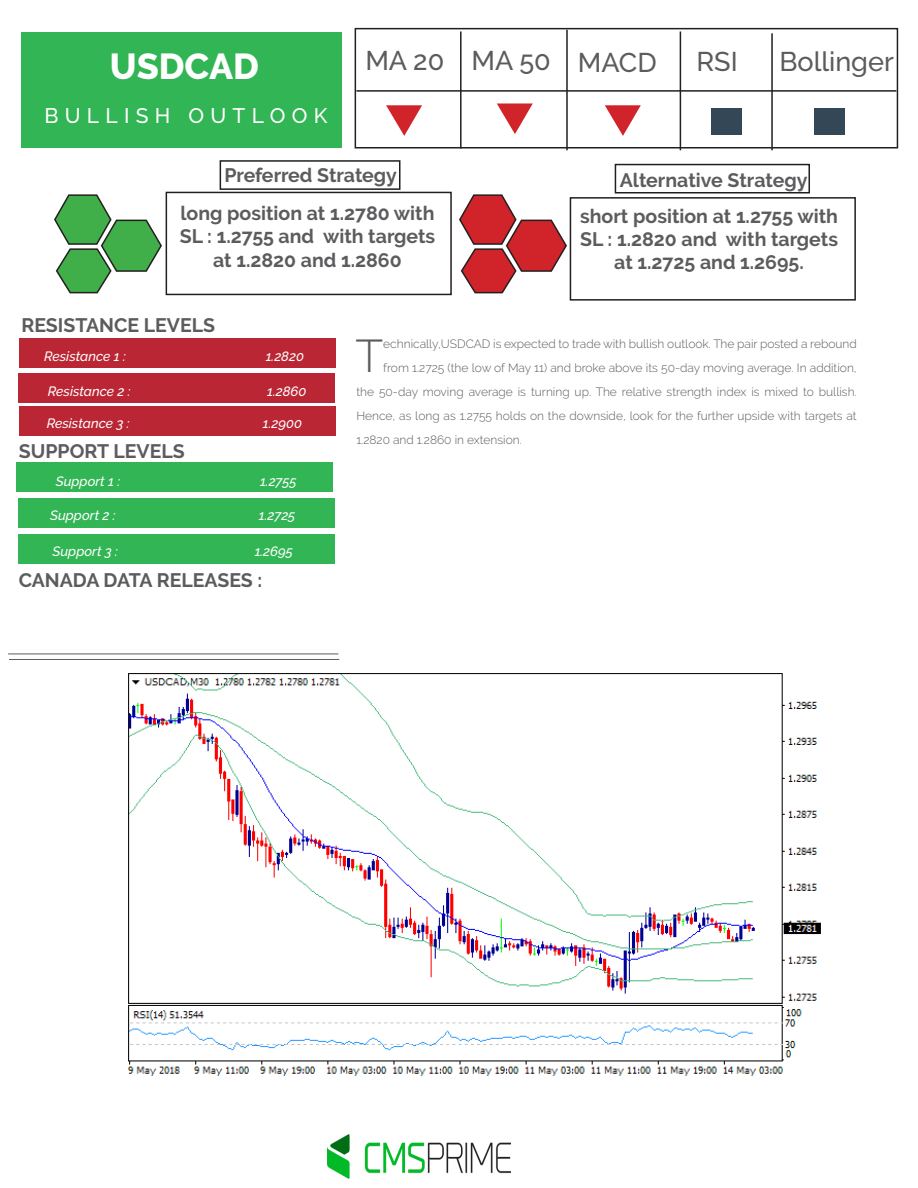
<style>
.page{position:relative;width:918px;height:1188px;background:#fff}
.page>*{position:absolute;margin:0;border:0;box-sizing:border-box;transform-origin:0 0}
.t1{font:300 45.75px "Raleway";color:#5c5c5f}
.t2{font:800 36px "Raleway";color:#fff}
.t3{font:500 27px "Raleway";color:#5c5c5f}
.t4{font:500 21px "Raleway";letter-spacing:.3em;color:#fff}
.t5{font:700 19.5px/23.4px "Raleway";color:#5c5c5f;text-align:center}
.t6{font:italic 500 13.5px "Raleway";color:#fff}
.t7{font:300 12px "Raleway";color:#5c5c5f}
</style>
<div class="page">
<div style="left:20px;top:338px;width:316px;height:29px;background:#ba2634"></div>
<div style="left:18px;top:374px;width:316px;height:29px;background:#ba2634"></div>
<div style="left:20px;top:406px;width:316px;height:29px;background:#ba2634"></div>
<div style="left:16px;top:463px;width:317px;height:29px;background:#32b554"></div>
<div style="left:18px;top:499px;width:317px;height:29px;background:#32b554"></div>
<div style="left:18px;top:535px;width:316px;height:29px;background:#32b554"></div>
<div style="left:22px;top:32px;width:320px;height:116px;background:#32b554"></div>
<img style="left:128px;top:673px;width:693px;height:403px">
<svg style="left:54px;top:194px;width:108px;height:100px"></svg>
<svg style="left:459px;top:194px;width:108px;height:100px"></svg>
<img style="left:327px;top:1134px;width:184px;height:45px">
<hr style="left:9px;top:659px;width:330px;height:1px;background:#5c5c5f">
<div style="left:355px;top:28px;width:543px;height:120px;border:2px solid #231f20"></div>
<hr style="left:356px;top:90px;width:540px;height:2px;background:#231f20">
<hr style="left:460px;top:32px;width:2px;height:116px;background:#231f20">
<hr style="left:566px;top:30px;width:2px;height:120px;background:#231f20">
<hr style="left:680px;top:32px;width:1px;height:118px;background:#231f20">
<hr style="left:771px;top:33px;width:2px;height:117px;background:#231f20">
<div style="left:711px;top:108px;width:31px;height:27px;background:#344757"></div>
<div style="left:220px;top:160px;width:180px;height:30px;border:2px solid #231f20"></div>
<div style="left:166px;top:192px;width:286px;height:103px;border:2px solid #231f20"></div>
<div style="left:615px;top:164px;width:195px;height:30px;border:2px solid #231f20"></div>
<div style="left:570px;top:197px;width:286px;height:104px;border:2px solid #231f20"></div>
<div style="left:814px;top:108px;width:31px;height:27px;background:#344757"></div>
<svg style="left:386px;top:105px;width:36px;height:31px"></svg>
<svg style="left:497px;top:104px;width:36px;height:30px"></svg>
<svg style="left:605px;top:105px;width:36px;height:31px"></svg>
<hr style="left:8px;top:654px;width:330px;height:1px;background:#5c5c5f">
<h2 class="t2" style="left:110px;top:45px;width:151px">USDCAD</h2>
<h3 class="t4" style="left:44px;top:103px;width:285px">BULLISH OUTLOOK</h3>
<h3 class="t3" style="left:365px;top:45px;width:293px">MA 20 MA 50 MACD</h3>
<h3 class="t3" style="left:697px;top:46px;width:43px">RSI</h3>
<h3 class="t3" style="left:779px;top:46px;width:116px">Bollinger</h3>
<h3 class="t5" style="left:180px;top:157px;width:256px;line-height:37.7px">Preferred Strategy<br>long position at 1.2780 with</h3>
<h3 class="t5" style="left:180px;top:225px;width:257px">SL : 1.2755 and with targets at 1.2820 and 1.2860</h3>
<h3 class="t5" style="left:22px;top:314px;width:195px">RESISTANCE LEVELS</h3>
<h3 class="t5" style="left:580px;top:162px;width:259px;line-height:35.8px">Alternative Strategy<br>short position at 1.2755 with</h3>
<h3 class="t5" style="left:580px;top:228px;width:259px">SL : 1.2820 and with targets at 1.2725 and 1.2695.</h3>
<p class="t6" style="left:44px;top:349px;width:83px">Resistance 1 :</p>
<p class="t6" style="left:266px;top:349px;width:40px">1.2820</p>
<p class="t6" style="left:48px;top:384px;width:84px">Resistance 2 :</p>
<p class="t6" style="left:267px;top:384px;width:41px">1.2860</p>
<p class="t6" style="left:47px;top:415px;width:84px">Resistance 3 :</p>
<p class="t6" style="left:263px;top:415px;width:41px">1.2900</p>
<h3 class="t5" style="left:19px;top:440px;width:167px">SUPPORT LEVELS</h3>
<p class="t6" style="left:56px;top:474px;width:66px">Support 1 :</p>
<p class="t6" style="left:260px;top:474px;width:38px">1.2755</p>
<p class="t6" style="left:50px;top:508px;width:67px">Support 2 :</p>
<p class="t6" style="left:259px;top:508px;width:38px">1.2725</p>
<p class="t6" style="left:53px;top:543px;width:67px">Support 3 :</p>
<p class="t6" style="left:255px;top:543px;width:40px">1.2695</p>
<h3 class="t5" style="left:19px;top:569px;width:245px">CANADA DATA RELEASES :</h3>
<h1 class="t1" style="left:356px;top:329px;width:29px">T</h1>
<p class="t7" style="left:383px;top:337px;width:475px">echnically,USDCAD is expected to trade with bullish outlook. The pair posted a rebound</p>
<p class="t7" style="left:383px;top:361px;width:475px">from 1.2725 (the low of May 11) and broke above its 50-day moving average. In addition,</p>
<p class="t7" style="left:356px;top:385px;width:502px">the 50-day moving average is turning up. The relative strength index is mixed to bullish.</p>
<p class="t7" style="left:356px;top:409px;width:502px">Hence, as long as 1.2755 holds on the downside, look for the further upside with targets at</p>
<p class="t7" style="left:356px;top:433px;width:167px">1.2820 and 1.2860 in extension.</p>
</div>
